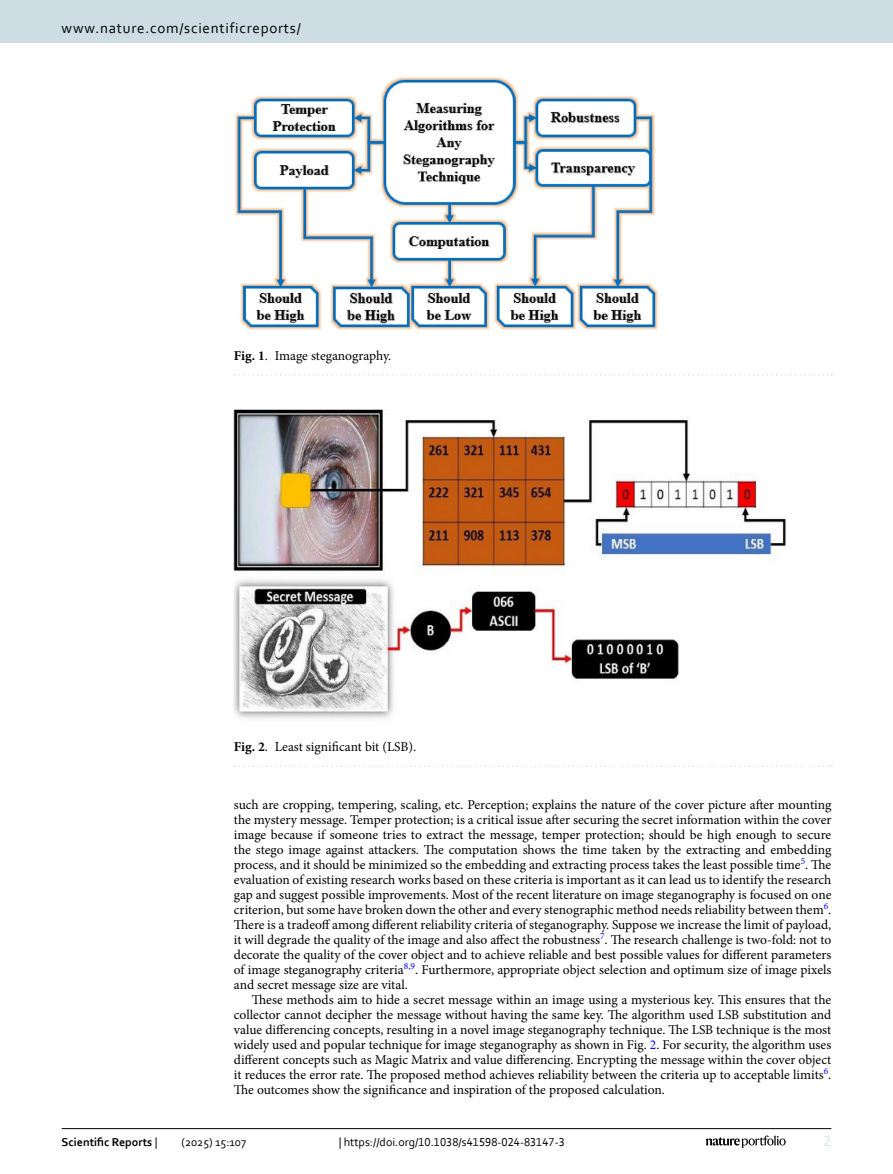
<style>
.page{position:relative;width:893px;height:1174px;background:#fff}
.page>*{position:absolute;margin:0;border:0;box-sizing:border-box;transform-origin:0 0}
.t1{font:15px "Corbel";letter-spacing:.05em;color:#000}
.t2{font:15px "Corbel";color:#d9e4eb}
.Body_Text{font:13.5px/15px "Minion Pro";color:#000;text-align:justify}
.Body_Text_Indent{font:13.5px/15px "Minion Pro";color:#000;text-align:justify}
.Figure_Caption{font:13.5px "Minion Pro";letter-spacing:-.005em;color:#000}
.t3{font:12px "Corbel";color:#000}
.t4{font:700 12px "Corbel";color:#000}
.s1{font-weight:700}
.s2{color:#00f}
.s3{font-weight:400}
</style>
<div class="page">
<img style="left:234px;top:409px;width:553px;height:310px">
<svg style="left:235px;top:765px;width:597px;height:2px"></svg>
<img style="left:235px;top:77px;width:423px;height:253px">
<svg style="left:235px;top:374px;width:597px;height:1px"></svg>
<hr style="left:62px;top:1128px;width:769px;height:1px;background:#000">
<svg style="left:706px;top:1135px;width:80px;height:12px"></svg>
<div style="left:0;top:0;width:893px;height:43px;background:#cedde4"></div>
<p class="t1" style="left:62px;top:18px;width:241px">www.nature.com/scientificreports/</p>
<p class="Figure_Caption" style="left:234px;top:346px;width:159px"><span class="s1">Fig. 1</span>. Image steganography.</p>
<p class="Figure_Caption" style="left:234px;top:737px;width:184px"><span class="s1">Fig. 2</span>. Least significant bit (LSB).</p>
<p class="Body_Text" style="left:234px;top:797px;width:599px">such are cropping, tempering, scaling, etc. Perception; explains the nature of the cover picture after mounting the mystery message. Temper protection; is a critical issue after securing the secret information within the cover image because if someone tries to extract the message, temper protection; should be high enough to secure the stego image against attackers. The computation shows the time taken by the extracting and embedding process, and it should be minimized so the embedding and extracting process takes the least possible time<sup>5</sup>. The evaluation of existing research works based on these criteria is important as it can lead us to identify the research gap and suggest possible improvements. Most of the recent literature on image steganography is focused on one criterion, but some have broken down the other and every stenographic method needs reliability between them<sup>6</sup>.<br>There is a tradeoff among different reliability criteria of steganography. Suppose we increase the limit of payload, it will degrade the quality of the image and also affect the robustness<sup>7</sup>. The research challenge is two-fold: not to decorate the quality of the cover object and to achieve reliable and best possible values for different parameters of image steganography criteria<sup>8,9</sup>. Furthermore, appropriate object selection and optimum size of image pixels and secret message size are vital.</p>
<p class="Body_Text_Indent" style="left:234px;top:992px;width:599px;text-indent:18px">These methods aim to hide a secret message within an image using a mysterious key. This ensures that the collector cannot decipher the message without having the same key. The algorithm used LSB substitution and value differencing concepts, resulting in a novel image steganography technique. The LSB technique is the most widely used and popular technique for image steganography as shown in Fig. <span class="s2">2</span>. For security, the algorithm uses different concepts such as Magic Matrix and value differencing. Encrypting the message within the cover object it reduces the error rate. The proposed method achieves reliability between the criteria up to acceptable limits<sup>6</sup>.<br>The outcomes show the significance and inspiration of the proposed calculation.</p>
<p class="t4" style="left:62px;top:1134px;width:97px">Scientific Reports <span class="s3">|</span></p>
<p class="t3" style="left:181px;top:1134px;width:66px">(2025) 15:107</p>
<p class="t3" style="left:339px;top:1134px;width:228px">| https://doi.org/10.1038/s41598-024-83147-3</p>
<p class="t2" style="left:824px;top:1132px;width:9px">2</p>
</div>
